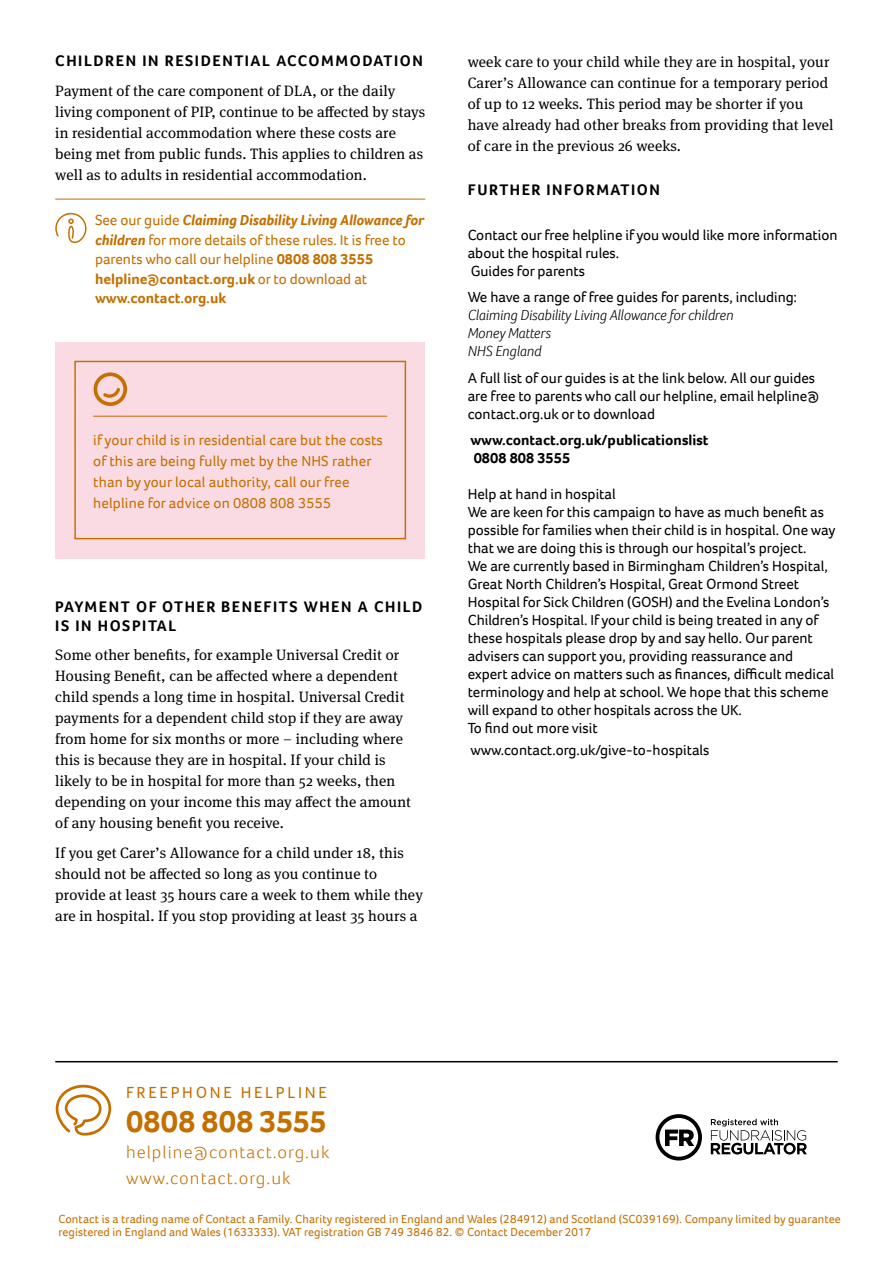
<style>
.page{position:relative;width:893px;height:1263px;background:#fff}
.page>*{position:absolute;margin:0;border:0;box-sizing:border-box;transform-origin:0 0}
.t1{font:700 31.5px "Foco";color:#c46f00}
.t2{font:300 18px/25.8px "Foco";letter-spacing:.06em;color:#c46f00}
.t3{font:16.5px "Foco";letter-spacing:.165em;color:#c46f00}
.t4{font:700 15.75px/18.9px "Foco";letter-spacing:.1em;color:#000}
.t5{font:15px/21px "Meta Serif OT";letter-spacing:.01em;color:#000}
.t6{font:15px/18px "Foco";color:#000}
.t7{font:15px/19.5px "Foco";letter-spacing:.01em;color:#c46f00}
.t8{font:italic 300 15px/18px "Foco";color:#000}
.t9{font:700 15px/18px "Foco";color:#000}
.t10{font:12px/13.5px "Foco";letter-spacing:.01em;color:#c46f00}
.s1{font-weight:700;font-style:italic}
.s2{font-weight:700}
</style>
<div class="page">
<hr style="left:55px;top:1061px;width:783px;height:1px;background:#000">
<svg style="left:656px;top:1114px;width:46px;height:46px"></svg>
<svg style="left:711px;top:1119px;width:96px;height:35px"></svg>
<svg style="left:56px;top:1085px;width:55px;height:50px"></svg>
<hr style="left:55px;top:199px;width:370px;height:1px;background:#c46f00">
<svg style="left:55px;top:212px;width:32px;height:32px"></svg>
<div style="left:55px;top:342px;width:370px;height:216px;background:#fbdbe3"></div>
<hr style="left:93px;top:416px;width:294px;height:1px;background:#c46f00">
<div style="left:74px;top:361px;width:332px;height:178px;border:1px solid #c46f00"></div>
<svg style="left:93px;top:372px;width:34px;height:34px"></svg>
<p class="t4" style="left:55px;top:52px;width:369px">CHILDREN IN RESIDENTIAL ACCOMMODATION</p>
<p class="t5" style="left:55px;top:80px;width:371px">Payment of the care component of DLA, or the daily living component of PIP, continue to be affected by stays in residential accommodation where these costs are being met from public funds. This applies to children as well as to adults in residential accommodation.</p>
<p class="t7" style="left:95px;top:210px;width:331px">See our guide <span class="s1">Claiming Disability Living Allowance for children</span> for more details of these rules. It is free to parents who call our helpline <span class="s2">0808 808 3555<br>HELPLINE@CONTACT.ORG.UK</span> or to download at <span class="s2">WWW.CONTACT.ORG.UK</span></p>
<p class="t7" style="left:93px;top:430px;width:291px;line-height:21px">if your child is in residential care but the costs of this are being fully met by the NHS rather than by your local authority, call our free helpline for advice on 0808 808 3555</p>
<p class="t4" style="left:55px;top:597px;width:369px">PAYMENT OF OTHER BENEFITS WHEN A CHILD<br>IS IN HOSPITAL</p>
<p class="t5" style="left:55px;top:645px;width:357px">Some other benefits, for example Universal Credit or Housing Benefit, can be affected where a dependent child spends a long time in hospital. Universal Credit payments for a dependent child stop if they are away from home for six months or more – including where this is because they are in hospital. If your child is likely to be in hospital for more than 52 weeks, then depending on your income this may affect the amount of any housing benefit you receive.</p>
<p class="t5" style="left:55px;top:842px;width:369px">If you get Carer’s Allowance for a child under 18, this should not be affected so long as you continue to provide at least 35 hours care a week to them while they are in hospital. If you stop providing at least 35 hours a</p>
<p class="t5" style="left:468px;top:51px;width:367px">week care to your child while they are in hospital, your Carer’s Allowance can continue for a temporary period of up to 12 weeks. This period may be shorter if you have already had other breaks from providing that level of care in the previous 26 weeks.</p>
<p class="t4" style="left:468px;top:180px;width:194px">FURTHER INFORMATION</p>
<p class="t6" style="left:468px;top:225px;width:371px">Contact our free helpline if you would like more information about the hospital rules.<br>Guides for parents</p>
<p class="t6" style="left:468px;top:288px;width:331px">We have a range of free guides for parents, including:</p>
<p class="t8" style="left:468px;top:306px;width:267px">Claiming Disability Living Allowance for children<br>Money Matters<br>NHS England</p>
<p class="t6" style="left:468px;top:368px;width:353px">A full list of our guides is at the link below. All our guides are free to parents who call our helpline, email helpline@ contact.org.uk or to download</p>
<p class="t9" style="left:470px;top:431px;width:239px">WWW.CONTACT.ORG.UK/PUBLICATIONSLIST<br>0808 808 3555</p>
<p class="t6" style="left:468px;top:485px;width:369px">Help at hand in hospital<br>We are keen for this campaign to have as much benefit as possible for families when their child is in hospital. One way that we are doing this is through our hospital’s project.<br>We are currently based in Birmingham Children’s Hospital, Great North Children’s Hospital, Great Ormond Street Hospital for Sick Children (GOSH) and the Evelina London’s Children’s Hospital. If your child is being treated in any of these hospitals please drop by and say hello. Our parent advisers can support you, providing reassurance and expert advice on matters such as finances, difficult medical terminology and help at school. We hope that this scheme will expand to other hospitals across the UK.<br>To find out more visit</p>
<p class="t6" style="left:470px;top:741px;width:241px">www.contact.org.uk/give-to-hospitals</p>
<p class="t3" style="left:126px;top:1081px;width:202px">Freephone helpline</p>
<h1 class="t1" style="left:126px;top:1101px;width:202px">0808 808 3555</h1>
<p class="t2" style="left:126px;top:1139px;width:205px">helpline@contact.org.uk www.contact.org.uk</p>
<p class="t10" style="left:58px;top:1211px;width:784px">Contact is a trading name of Contact a Family. Charity registered in England and Wales (284912) and Scotland (SC039169). Company limited by guarantee registered in England and Wales (1633333). VAT registration GB 749 3846 82. © Contact December 2017</p>
</div>
